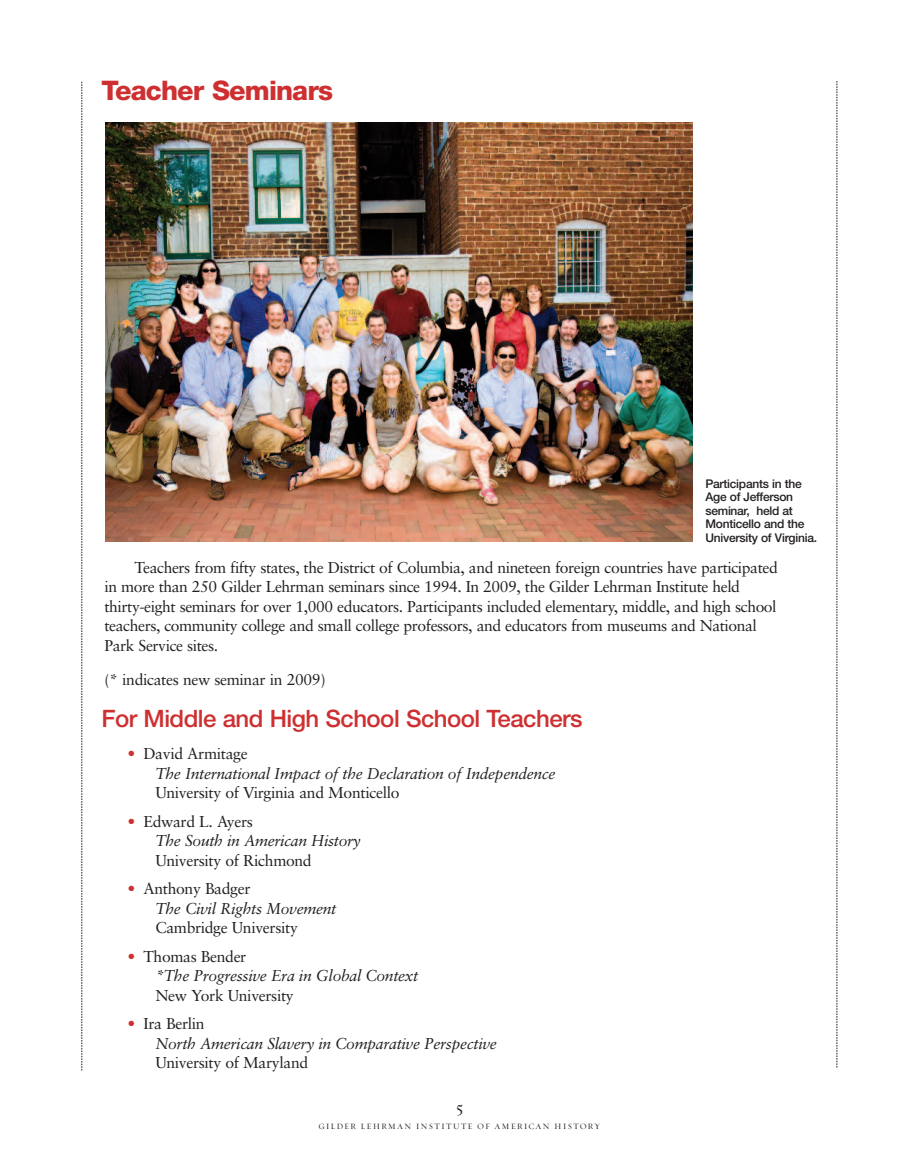
<style>
.page{position:relative;width:918px;height:1161px;background:#fff}
.page>*{position:absolute;margin:0;border:0;box-sizing:border-box;transform-origin:0 0}
.t1{font:800 27px "Helvetica Neue";letter-spacing:-.03em;color:#ce3031}
.t2{font:500 24px "Helvetica Neue";letter-spacing:-.02em;color:#ce3031}
.t3{font:16.5px "Requiem Text HTF Roman";color:#231f20}
.t4{font:15.75px/19.5px "Sabon";letter-spacing:-.03em;color:#231f20}
.t5{font:italic 15.75px/19.5px "Sabon";letter-spacing:-.02em;color:#231f20}
.t6{font:500 12px/13.5px "Helvetica Neue";letter-spacing:-.02em;color:#231f20}
.t7{font:11.25px "Requiem Fine HTF Small Caps";letter-spacing:.08em;color:#231f20}
.s1{font-style:normal}
</style>
<div class="page">
<svg style="left:82px;top:82px;width:1px;height:988px"></svg>
<svg style="left:837px;top:81px;width:1px;height:987px"></svg>
<img style="left:105px;top:123px;width:588px;height:418px">
<h1 class="t1" style="left:102px;top:81px;width:233px">Teacher Seminars</h1>
<p class="t6" style="left:705px;top:478px;width:113px">Participants in the<br>Age of Jefferson seminar, held at<br>Monticello and the<br>University of Virginia.</p>
<p class="t4" style="left:104px;top:559px;width:675px;text-indent:30px">Teachers from fifty states, the District of Columbia, and nineteen foreign countries have participated in more than 250 Gilder Lehrman seminars since 1994. In 2009, the Gilder Lehrman Institute held thirty-eight seminars for over 1,000 educators. Participants included elementary, middle, and high school teachers, community college and small college professors, and educators from museums and National Park Service sites.</p>
<p class="t4" style="left:104px;top:671px;width:223px">(* indicates new seminar in 2009)</p>
<h2 class="t2" style="left:101px;top:710px;width:483px">For Middle and High School School Teachers</h2>
<p class="t5" style="left:155px;top:745px;width:402px;text-indent:-27px"><sup>●</sup> <span class="s1">David Armitage<br></span>The International Impact of the Declaration of Independence</p>
<p class="t4" style="left:155px;top:784px;width:246px">University of Virginia and Monticello</p>
<p class="t5" style="left:155px;top:813px;width:207px;text-indent:-27px"><sup>●</sup> <span class="s1">Edward L. Ayers<br></span>The South in American History</p>
<p class="t4" style="left:155px;top:852px;width:158px">University of Richmond</p>
<p class="t5" style="left:155px;top:880px;width:182px;text-indent:-27px"><sup>●</sup> <span class="s1">Anthony Badger<br></span>The Civil Rights Movement</p>
<p class="t4" style="left:155px;top:919px;width:144px">Cambridge University</p>
<p class="t5" style="left:155px;top:948px;width:265px;text-indent:-27px"><sup>●</sup> <span class="s1">Thomas Bender<br></span>*The Progressive Era in Global Context</p>
<p class="t4" style="left:155px;top:987px;width:140px">New York University</p>
<p class="t5" style="left:155px;top:1015px;width:343px;text-indent:-27px"><sup>●</sup> <span class="s1">Ira Berlin<br></span>North American Slavery in Comparative Perspective</p>
<p class="t4" style="left:155px;top:1054px;width:154px">University of Maryland</p>
<p class="t3" style="left:456px;top:1098px;width:9px">5</p>
<p class="t7" style="left:319px;top:1119px;width:283px">gilder lehrman institute of american history</p>
</div>
